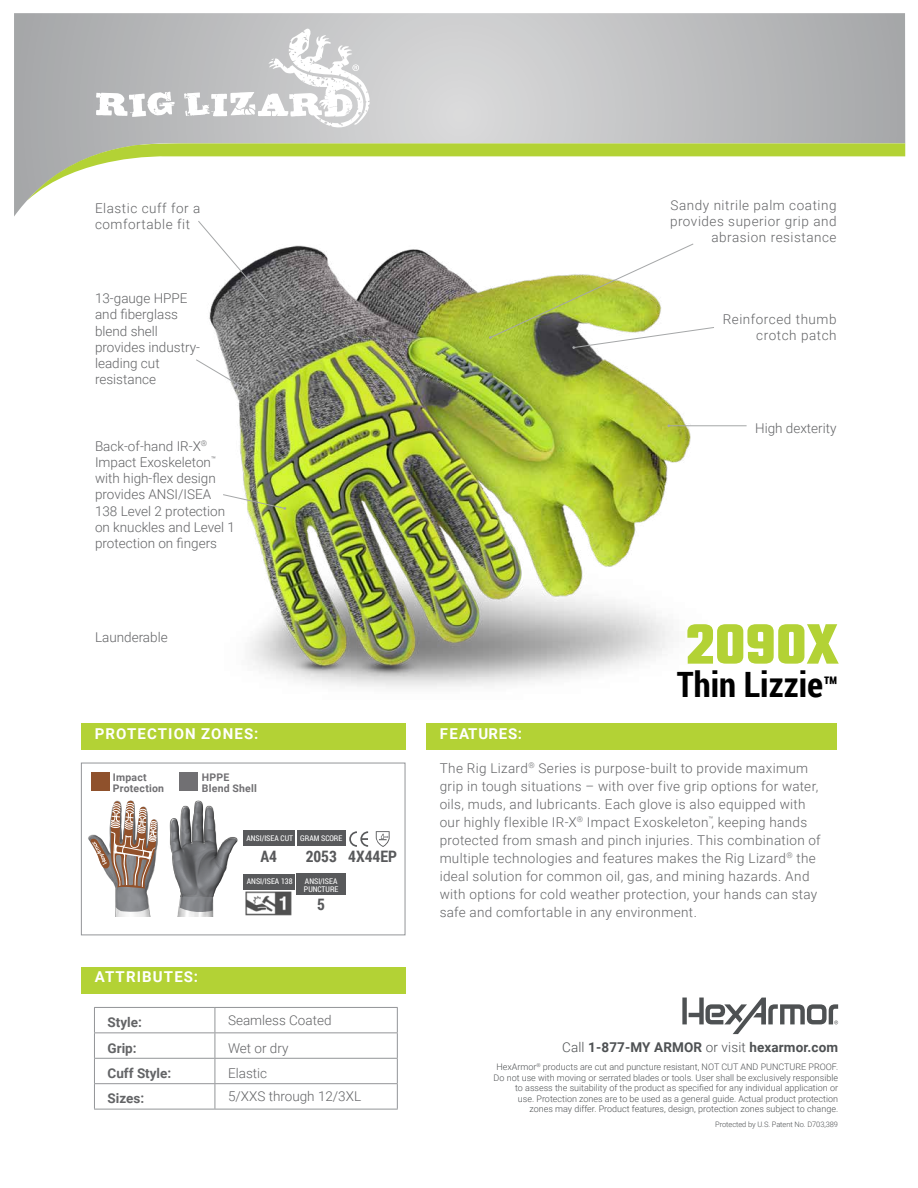
<style>
.page{position:relative;width:918px;height:1188px;background:#fff}
.page>*{position:absolute;margin:0;border:0;box-sizing:border-box;transform-origin:0 0}
.t1{font:700 61.5px "Teko";color:#b3d235}
.t2{font:700 34.95px "Roboto Condensed";color:#000}
.t3{font:700 15.75px "Roboto Condensed";color:#58595b}
.t4{font:700 15px "Roboto";letter-spacing:.075em;color:#fff}
.t5{font:300 13.5px/18px "Roboto";letter-spacing:.025em;color:#636466}
.t6{font:300 13.5px/16.2px "Roboto";color:#636466}
.t7{font:700 13.5px "Roboto";letter-spacing:.01em;color:#4e5153}
.t8{font:700 13.5px "Roboto";color:#636466}
.t9{font:700 10.5px/10.5px "Roboto";letter-spacing:.02em;color:#717073}
.t10{font:300 9px/10.5px "Roboto";color:#4e5153;text-align:right}
.t11{font:7.8px/7.8px "Roboto Condensed";color:#fff}
.t12{font:300 7.5px "Roboto";letter-spacing:-.01em;color:#4e5153}
.s1{font-size:28.5px}
.s2{font-weight:300}
</style>
<div class="page">
<svg style="left:682px;top:998px;width:156px;height:36px"></svg>
<svg style="left:14px;top:13px;width:891px;height:203px;background:#c0c1c2"></svg>
<svg style="left:27px;top:143px;width:878px;height:58px"></svg>
<svg style="left:96px;top:92px;width:79px;height:25px"></svg>
<svg style="left:184px;top:27px;width:186px;height:102px"></svg>
<div style="left:81px;top:723px;width:324px;height:27px;background:#b3d235"></div>
<div style="left:426px;top:723px;width:411px;height:27px;background:#b3d235"></div>
<div style="left:81px;top:967px;width:324px;height:27px;background:#b3d235"></div>
<img style="left:126px;top:199px;width:623px;height:539px">
<div style="left:81px;top:763px;width:324px;height:172px;border:1px solid #939598"></div>
<hr style="left:94px;top:1007px;width:121px;height:1px;background:#939598">
<hr style="left:215px;top:1007px;width:183px;height:1px;background:#939598">
<hr style="left:94px;top:1032px;width:121px;height:1px;background:#939598">
<hr style="left:215px;top:1032px;width:183px;height:1px;background:#939598">
<hr style="left:94px;top:1058px;width:121px;height:1px;background:#939598">
<hr style="left:215px;top:1058px;width:183px;height:1px;background:#939598">
<hr style="left:94px;top:1083px;width:121px;height:1px;background:#939598">
<svg style="left:94px;top:1008px;width:1px;height:101px"></svg>
<hr style="left:215px;top:1083px;width:183px;height:1px;background:#939598">
<svg style="left:215px;top:1008px;width:1px;height:101px"></svg>
<svg style="left:397px;top:1008px;width:1px;height:101px"></svg>
<hr style="left:94px;top:1109px;width:121px;height:1px;background:#939598">
<hr style="left:215px;top:1109px;width:183px;height:1px;background:#939598">
<hr style="left:669px;top:425px;width:78px;height:1px;background:#a5a7a8">
<svg style="left:489px;top:243px;width:226px;height:106px"></svg>
<svg style="left:195px;top:359px;width:55px;height:33px"></svg>
<svg style="left:222px;top:494px;width:64px;height:16px"></svg>
<svg style="left:197px;top:220px;width:70px;height:82px"></svg>
<img style="left:88px;top:821px;width:70px;height:95px">
<img style="left:169px;top:800px;width:69px;height:116px">
<svg style="left:171px;top:802px;width:66px;height:110px"></svg>
<svg style="left:89px;top:800px;width:68px;height:112px"></svg>
<div style="left:179px;top:772px;width:18px;height:18px;background:#717073"></div>
<div style="left:91px;top:772px;width:19px;height:18px;background:#8f512c"></div>
<svg style="left:349px;top:831px;width:19px;height:16px"></svg>
<svg style="left:376px;top:831px;width:14px;height:16px"></svg>
<div style="left:243px;top:831px;width:52px;height:15px;background:#58595b"></div>
<div style="left:297px;top:831px;width:49px;height:15px;background:#58595b"></div>
<img style="left:245px;top:891px;width:47px;height:24px">
<div style="left:243px;top:874px;width:52px;height:16px;background:#58595b"></div>
<div style="left:297px;top:874px;width:49px;height:21px;background:#58595b"></div>
<p class="t5" style="left:95px;top:200px;width:107px;line-height:16.2px">Elastic cuff for a comfortable fit</p>
<p class="t6" style="left:95px;top:290px;width:106px">13-gauge HPPE and fiberglass blend shell provides industry&shy;leading cut resistance</p>
<p class="t6" style="left:95px;top:437px;width:141px">Back-of-hand IR-X<sup>®<br></sup>Impact Exoskeleton<sup>™ </sup>with high-flex design provides ANSI/ISEA<br>138 Level 2 protection on knuckles and Level 1 protection on fingers</p>
<p class="t6" style="left:95px;top:628px;width:74px">Launderable</p>
<p class="t4" style="left:95px;top:723px;width:165px">PROTECTION ZONES:</p>
<p class="t4" style="left:440px;top:723px;width:84px">FEATURES:</p>
<p class="t5" style="left:670px;top:197px;width:168px;line-height:16.2px;text-align:right">Sandy nitrile palm coating provides superior grip and abrasion resistance</p>
<p class="t5" style="left:723px;top:310px;width:115px;line-height:16.2px;text-align:right">Reinforced thumb crotch patch</p>
<p class="t6" style="left:755px;top:420px;width:83px">High dexterity</p>
<h1 class="t1" style="left:686px;top:605px;width:154px">2090X</h1>
<h2 class="t2" style="left:677px;top:660px;width:163px">Thin Lizzie<span class="s1">™</span></h2>
<p class="t9" style="left:113px;top:772px;width:53px">Impact<br>Protection</p>
<p class="t9" style="left:202px;top:772px;width:57px">HPPE<br>Blend Shell</p>
<p class="t11" style="left:246px;top:834px;width:97px">ANSI/ISEA CUT GRAM SCORE</p>
<p class="t3" style="left:261px;top:845px;width:18px">A4</p>
<p class="t3" style="left:306px;top:845px;width:33px">2053</p>
<p class="t3" style="left:348px;top:846px;width:50px">4X44EP</p>
<p class="t11" style="left:247px;top:878px;width:47px">ANSI/ISEA 138</p>
<p class="t11" style="left:304px;top:878px;width:36px">ANSI/ISEA<br>PUNCTURE</p>
<p class="t3" style="left:317px;top:893px;width:9px">5</p>
<p class="t4" style="left:95px;top:966px;width:105px">ATTRIBUTES:</p>
<p class="t8" style="left:108px;top:1013px;width:36px">Style:</p>
<p class="t6" style="left:228px;top:1012px;width:105px">Seamless Coated</p>
<p class="t8" style="left:108px;top:1038px;width:31px">Grip:</p>
<p class="t5" style="left:228px;top:1038px;width:62px">Wet or dry</p>
<p class="t8" style="left:108px;top:1064px;width:65px">Cuff Style:</p>
<p class="t6" style="left:228px;top:1065px;width:41px">Elastic</p>
<p class="t8" style="left:108px;top:1089px;width:38px">Sizes:</p>
<p class="t6" style="left:228px;top:1088px;width:135px">5/XXS through 12/3XL</p>
<p class="t5" style="left:440px;top:758px;width:383px">The Rig Lizard<sup>®</sup> Series is purpose-built to provide maximum grip in tough situations – with over five grip options for water, oils, muds, and lubricants. Each glove is also equipped with our highly flexible IR-X<sup>®</sup> Impact Exoskeleton<sup>™</sup>, keeping hands protected from smash and pinch injuries. This combination of multiple technologies and features makes the Rig Lizard<sup>®</sup> the ideal solution for common oil, gas, and mining hazards. And with options for cold weather protection, your hands can stay safe and comfortable in any environment.</p>
<p class="t7" style="left:562px;top:1038px;width:277px"><span class="s2">Call</span> 1-877-MY ARMOR <span class="s2">or visit</span> hexarmor.com</p>
<p class="t10" style="left:494px;top:1061px;width:346px">HexArmor<sup>®</sup> products are cut and puncture resistant, NOT CUT AND PUNCTURE PROOF.<br>Do not use with moving or serrated blades or tools. User shall be exclusively responsible to assess the suitability of the product as specified for any individual application or<br>use. Protection zones are to be used as a general guide. Actual product protection zones may differ. Product features, design, protection zones subject to change.</p>
<p class="t12" style="left:715px;top:1119px;width:124px">Protected by U.S. Patent No. D703,389</p>
</div>
